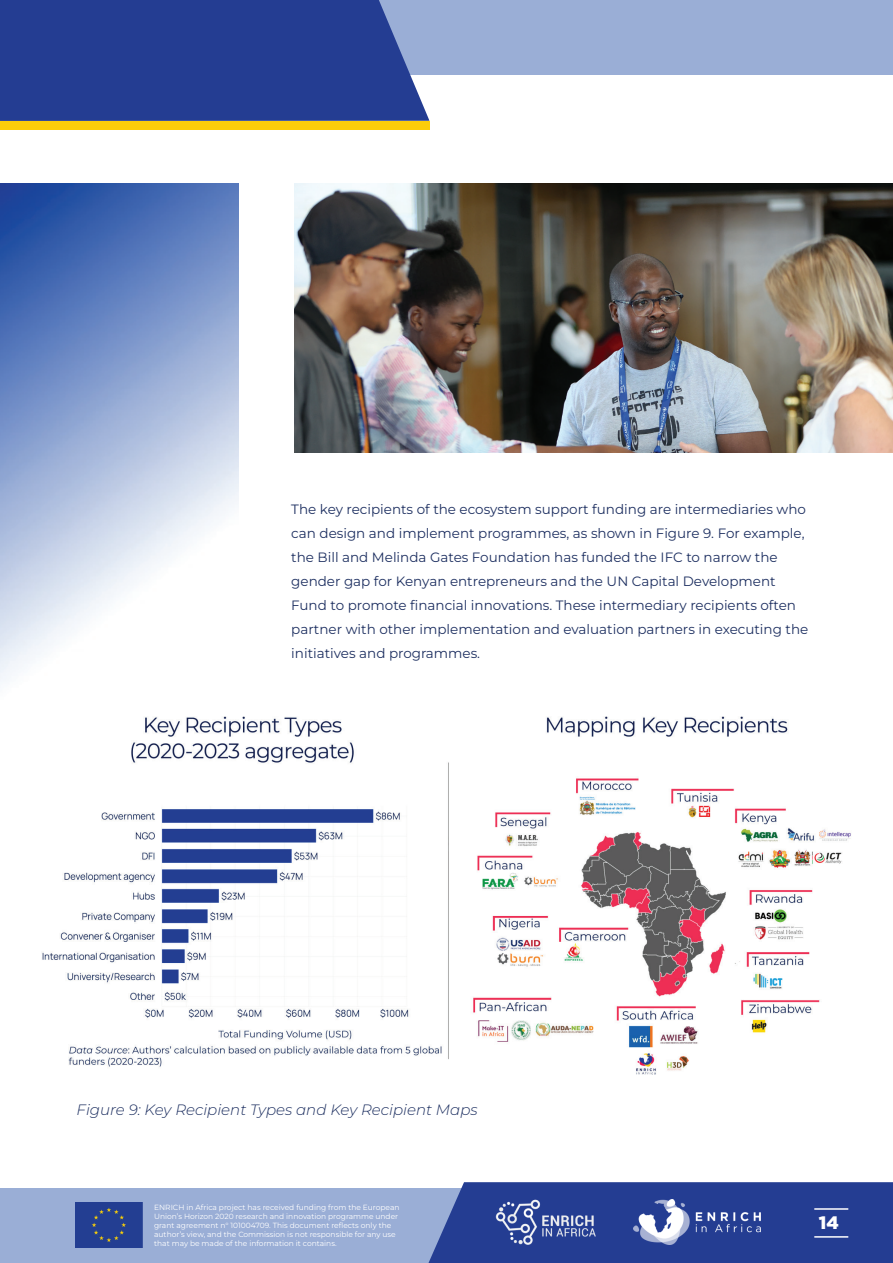
<style>
.page{position:relative;width:893px;height:1263px;background:#fff}
.page>*{position:absolute;margin:0;border:0;box-sizing:border-box;transform-origin:0 0}
.t1{font:900 18px "Gotham";color:#fff}
.t2{font:italic 300 15px "Montserrat";color:#1e3061}
.t3{font:13.5px/24px "Montserrat";color:#1e3061}
.t4{font:7.5px/9px "Montserrat";color:#fff}
</style>
<div class="page">
<div style="left:0;top:0;width:893px;height:75px;background:#9aaed6"></div>
<div style="left:0;top:1188px;width:893px;height:75px;background:#9aaed6"></div>
<div style="left:0;top:0;width:429px;height:121px;background:#243d92"></div>
<div style="left:0;top:121px;width:429px;height:8px;background:#fccd0a"></div>
<svg style="left:428px;top:1182px;width:465px;height:81px;background:#2d4597"></svg>
<img style="left:75px;top:1203px;width:68px;height:45px">
<img style="left:485px;top:1192px;width:122px;height:60px">
<img style="left:634px;top:1199px;width:126px;height:45px">
<hr style="left:814px;top:1208px;width:34px;height:2px;background:#fff">
<hr style="left:814px;top:1236px;width:34px;height:1px;background:#fff">
<img style="left:0;top:184px;width:238px;height:498px">
<img style="left:42px;top:716px;width:809px;height:359px">
<img style="left:295px;top:184px;width:598px;height:269px">
<p class="t3" style="left:291px;top:497px;width:518px">The key recipients of the ecosystem support funding are intermediaries who can design and implement programmes, as shown in Figure 9. For example, the Bill and Melinda Gates Foundation has funded the IFC to narrow the gender gap for Kenyan entrepreneurs and the UN Capital Development Fund to promote financial innovations. These intermediary recipients often partner with other implementation and evaluation partners in executing the initiatives and programmes.</p>
<p class="t2" style="left:77px;top:1099px;width:403px">Figure 9: Key Recipient Types and Key Recipient Maps</p>
<p class="t4" style="left:154px;top:1203px;width:247px">ENRICH in Africa project has received funding from the European Union’s Horizon 2020 research and innovation programme under grant agreement n° 101004709. This document reflects only the author’s view, and the Commission is not responsible for any use that may be made of the information it contains.</p>
<h1 class="t1" style="left:819px;top:1212px;width:21px">14</h1>
</div>
